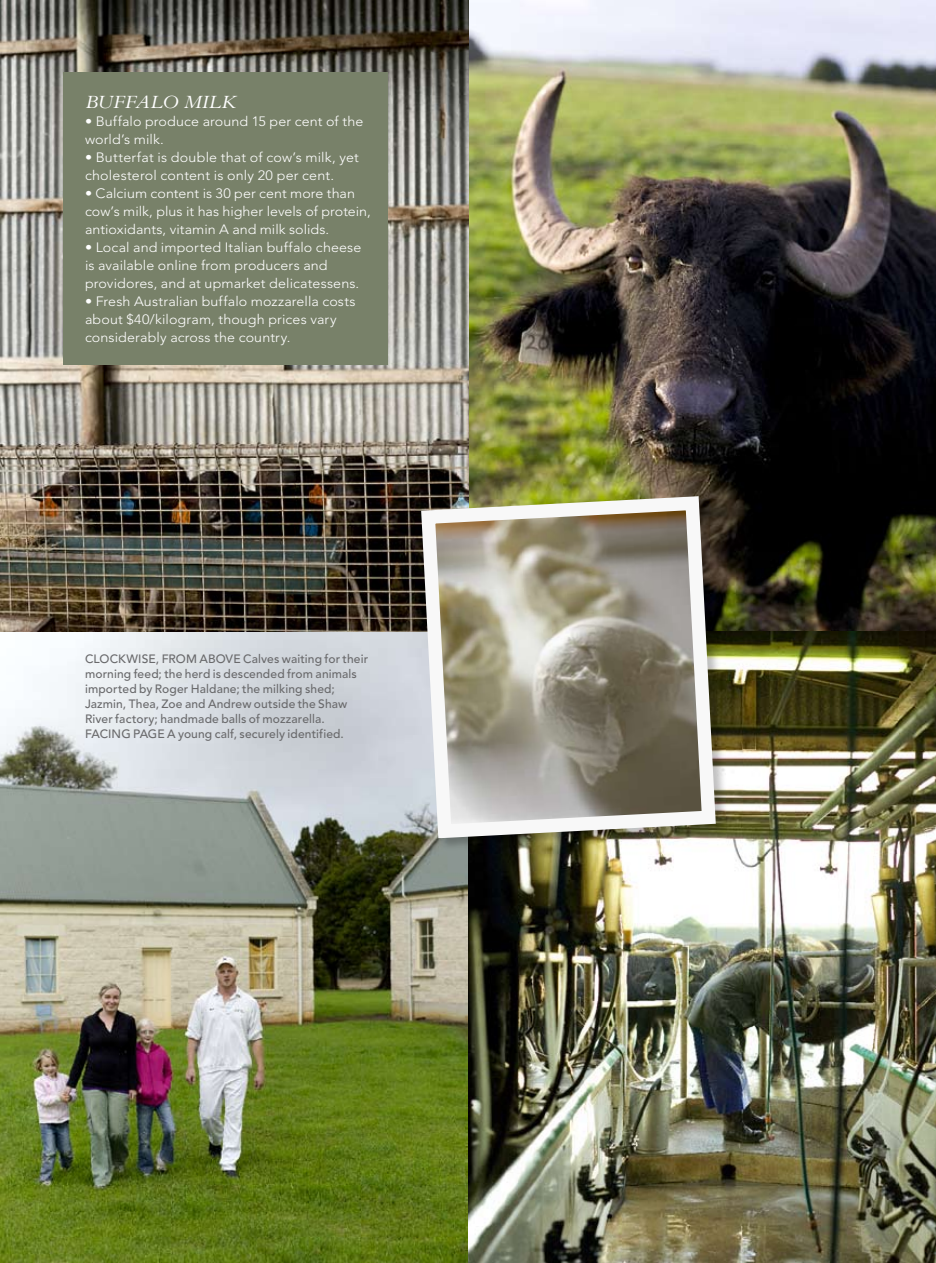
<style>
.page{position:relative;width:936px;height:1263px;background:#fff}
.page>*{position:absolute;margin:0;border:0;box-sizing:border-box;transform-origin:0 0}
.t1{font:italic 19.5px "Bembo Std";letter-spacing:.015em;color:#fff;scale:1.06 1}
.t2{font:300 13.5px/18px "Avenir LT Std";letter-spacing:.01em;color:#fff;scale:1.06 1}
.t3{font:500 12px/15px "Avenir LT Std";letter-spacing:.01em;color:#69696b}
</style>
<div class="page">
<img style="left:0;top:0;width:935px;height:1263px">
<img style="left:0;top:0;width:469px;height:631px">
<div style="left:419px;top:495px;width:311px;height:358px;background:#000;opacity:.25"></div>
<img style="left:414px;top:489px;width:308px;height:356px">
<div style="left:64px;top:72px;width:324px;height:292px;background:#788169"></div>
<h1 class="t1" style="left:85px;top:90px;width:144px">BUFFALO MILK</h1>
<p class="t2" style="left:85px;top:112px;width:264px">• Buffalo produce around 15 per cent of the world’s milk.</p>
<p class="t2" style="left:85px;top:148px;width:260px">• Butterfat is double that of cow’s milk, yet cholesterol content is only 20 per cent.</p>
<p class="t2" style="left:85px;top:184px;width:271px">• Calcium content is 30 per cent more than cow’s milk, plus it has higher levels of protein, antioxidants, vitamin A and milk solids.</p>
<p class="t2" style="left:85px;top:238px;width:262px">• Local and imported Italian buffalo cheese is available online from producers and providores, and at upmarket delicatessens.</p>
<p class="t2" style="left:85px;top:292px;width:257px">• Fresh Australian buffalo mozzarella costs about $40/kilogram, though prices vary considerably across the country.</p>
<p class="t3" style="left:85px;top:652px;width:284px">CLOCKWISE, FROM ABOVE Calves waiting for their morning feed; the herd is descended from animals imported by Roger Haldane; the milking shed; Jazmin, Thea, Zoe and Andrew outside the Shaw River factory; handmade balls of mozzarella.<br>FACING PAGE A young calf, securely identified.</p>
</div>
